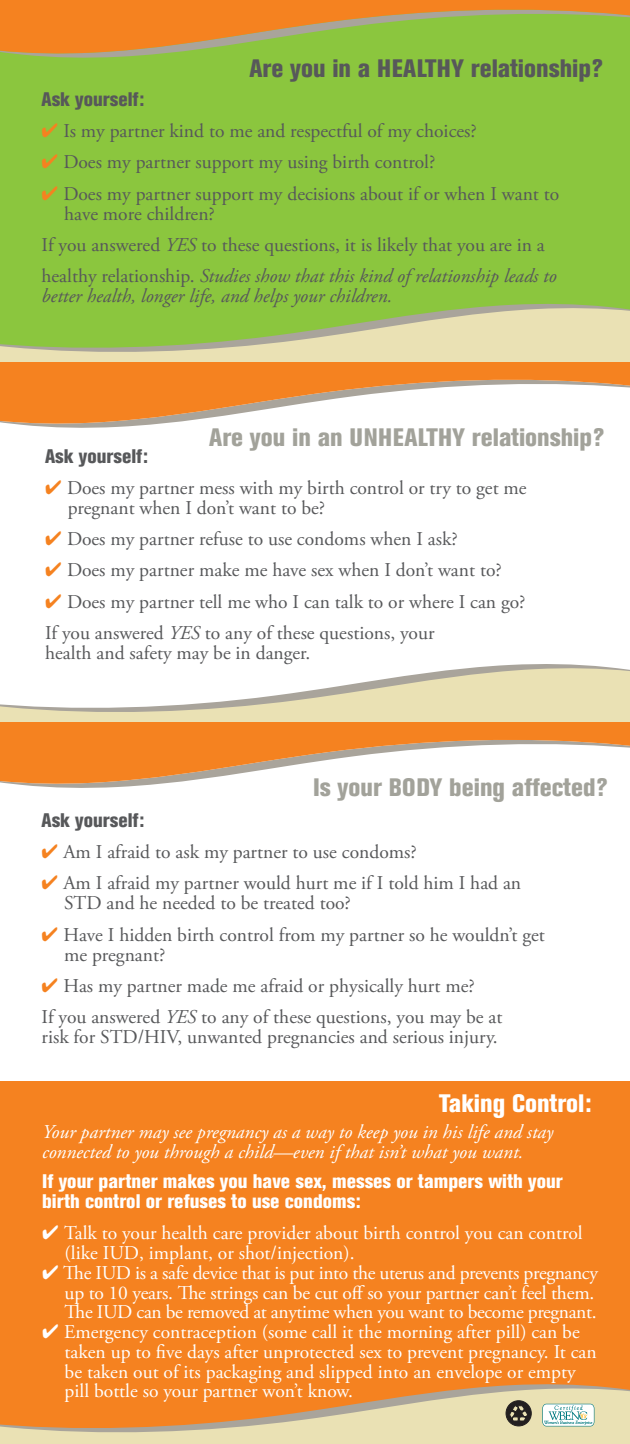
<style>
.page{position:relative;width:630px;height:1444px;background:#fff}
.page>*{position:absolute;margin:0;border:0;box-sizing:border-box;transform-origin:0 0}
.t1{font:800 condensed 25px "Akzidenz Grotesk BE";color:#a2a29a}
.t2{font:800 condensed 25px "Akzidenz Grotesk BE";color:#57585a}
.t3{font:800 condensed 25px "Akzidenz Grotesk BE";color:#fff}
.t4{font:19.5px/20px "Adobe Garamond Pro";color:#57585a}
.Paragraph_Style_2{font:19.5px/19.8px "Adobe Garamond Pro";color:#fff}
.Paragraph_Style_2-2{font:19.5px/19.8px "Adobe Garamond Pro";letter-spacing:-.02em;color:#fff}
.Paragraph_Style_2-3{font:italic 19.5px "Adobe Garamond Pro";color:#fff}
.t5{font:italic 19.5px "Adobe Garamond Pro";color:#57585a}
.t6{font:800 condensed 19.5px/20px "Akzidenz Grotesk BE";color:#fff}
.t7{font:800 condensed 19.5px "Akzidenz Grotesk BE";color:#57585a}
.s1{color:#f58220}
.s2{font-style:italic}
.s3{font-style:normal}
</style>
<div class="page">
<div style="left:0;top:1081px;width:629px;height:363px;background:#f58220"></div>
<svg style="left:14px;top:784px;width:143px;height:4px"></svg>
<svg style="left:0;top:721px;width:629px;height:63px;fill:#f58220"></svg>
<svg style="left:15px;top:424px;width:140px;height:4px"></svg>
<svg style="left:0;top:361px;width:629px;height:63px;fill:#f58220"></svg>
<div style="left:0;top:0;width:629px;height:355px;background:#8bc63e"></div>
<svg style="left:18px;top:54px;width:138px;height:4px"></svg>
<svg style="left:0;top:664px;width:629px;height:57px"></svg>
<svg style="left:0;top:304px;width:629px;height:57px"></svg>
<svg style="left:485px;top:1384px;width:119px;height:3px"></svg>
<svg style="left:0;top:0;width:630px;height:54px"></svg>
<svg style="left:0;top:1387px;width:630px;height:57px"></svg>
<p class="t2" style="left:249px;top:53px;width:355px">Are you in a HEALTHY relationship?</p>
<p class="t7" style="left:41px;top:88px;width:104px">Ask yourself:</p>
<p class="t4" style="left:41px;top:121px;width:436px"><span class="s1">✔</span> Is my partner kind to me and respectful of my choices?</p>
<p class="t4" style="left:41px;top:153px;width:395px"><span class="s1">✔</span> Does my partner support my using birth control?</p>
<p class="t4" style="left:64px;top:184px;width:496px;text-indent:-23px"><span class="s1">✔</span> Does my partner support my decisions about if or when I want to have more children?</p>
<p class="t4" style="left:41px;top:235px;width:504px">If you answered <span class="s2">YES</span> to these questions, it is likely that you are in a</p>
<p class="t5" style="left:41px;top:264px;width:516px"><span class="s3">healthy relationship.</span> Studies show that this kind of relationship leads to</p>
<p class="t5" style="left:41px;top:284px;width:352px">better health, longer life, and helps your children.</p>
<p class="t1" style="left:209px;top:423px;width:396px">Are you in an UNHEALTHY relationship?</p>
<p class="t7" style="left:45px;top:444px;width:104px">Ask yourself:</p>
<p class="t4" style="left:68px;top:478px;width:460px;text-indent:-23px"><span class="s1">✔</span> Does my partner mess with my birth control or try to get me pregnant when I don’t want to be?</p>
<p class="t4" style="left:45px;top:529px;width:413px"><span class="s1">✔</span> Does my partner refuse to use condoms when I ask?</p>
<p class="t4" style="left:45px;top:561px;width:457px"><span class="s1">✔</span> Does my partner make me have sex when I don’t want to?</p>
<p class="t4" style="left:45px;top:592px;width:481px"><span class="s1">✔</span> Does my partner tell me who I can talk to or where I can go?</p>
<p class="t4" style="left:45px;top:623px;width:390px">If you answered <span class="s2">YES</span> to any of these questions, your health and safety may be in danger.</p>
<p class="t1" style="left:313px;top:773px;width:296px">Is your BODY being affected?</p>
<p class="t7" style="left:41px;top:809px;width:104px">Ask yourself:</p>
<p class="t4" style="left:41px;top:842px;width:376px"><span class="s1">✔</span> Am I afraid to ask my partner to use condoms?</p>
<p class="t4" style="left:64px;top:874px;width:458px;text-indent:-23px"><span class="s1">✔</span> Am I afraid my partner would hurt me if I told him I had an<br>STD and he needed to be treated too?</p>
<p class="t4" style="left:64px;top:925px;width:482px;text-indent:-23px"><span class="s1">✔</span> Have I hidden birth control from my partner so he wouldn’t get me pregnant?</p>
<p class="t4" style="left:41px;top:976px;width:434px"><span class="s1">✔</span> Has my partner made me afraid or physically hurt me?</p>
<p class="t4" style="left:41px;top:1007px;width:462px">If you answered <span class="s2">YES</span> to any of these questions, you may be at risk for STD/HIV, unwanted pregnancies and serious injury.</p>
<p class="t3" style="left:438px;top:1088px;width:154px">Taking Control:</p>
<p class="Paragraph_Style_2-3" style="left:42px;top:1120px;width:512px">Your partner may see pregnancy as a way to keep you in his life and stay</p>
<p class="Paragraph_Style_2-3" style="left:42px;top:1140px;width:482px">connected to you through a child—even if that isn’t what you want.</p>
<p class="t6" style="left:42px;top:1171px;width:521px">If your partner makes you have sex, messes or tampers with your birth control or refuses to use condoms:</p>
<p class="Paragraph_Style_2" style="left:65px;top:1224px;width:519px;text-indent:-23px">✔ Talk to your health care provider about birth control you can control (like IUD, implant, or shot/injection).</p>
<p class="Paragraph_Style_2-2" style="left:65px;top:1263px;width:534px;text-indent:-23px">✔ The IUD is a safe device that is put into the uterus and prevents pregnancy up to 10 years. The strings can be cut off so your partner can’t feel them.<br>The IUD can be removed at anytime when you want to become pregnant.</p>
<p class="Paragraph_Style_2" style="left:65px;top:1322px;width:533px;text-indent:-23px">✔ Emergency contraception (some call it the morning after pill) can be taken up to five days after unprotected sex to prevent pregnancy. It can be taken out of its packaging and slipped into an envelope or empty pill bottle so your partner won’t know.</p>
</div>
